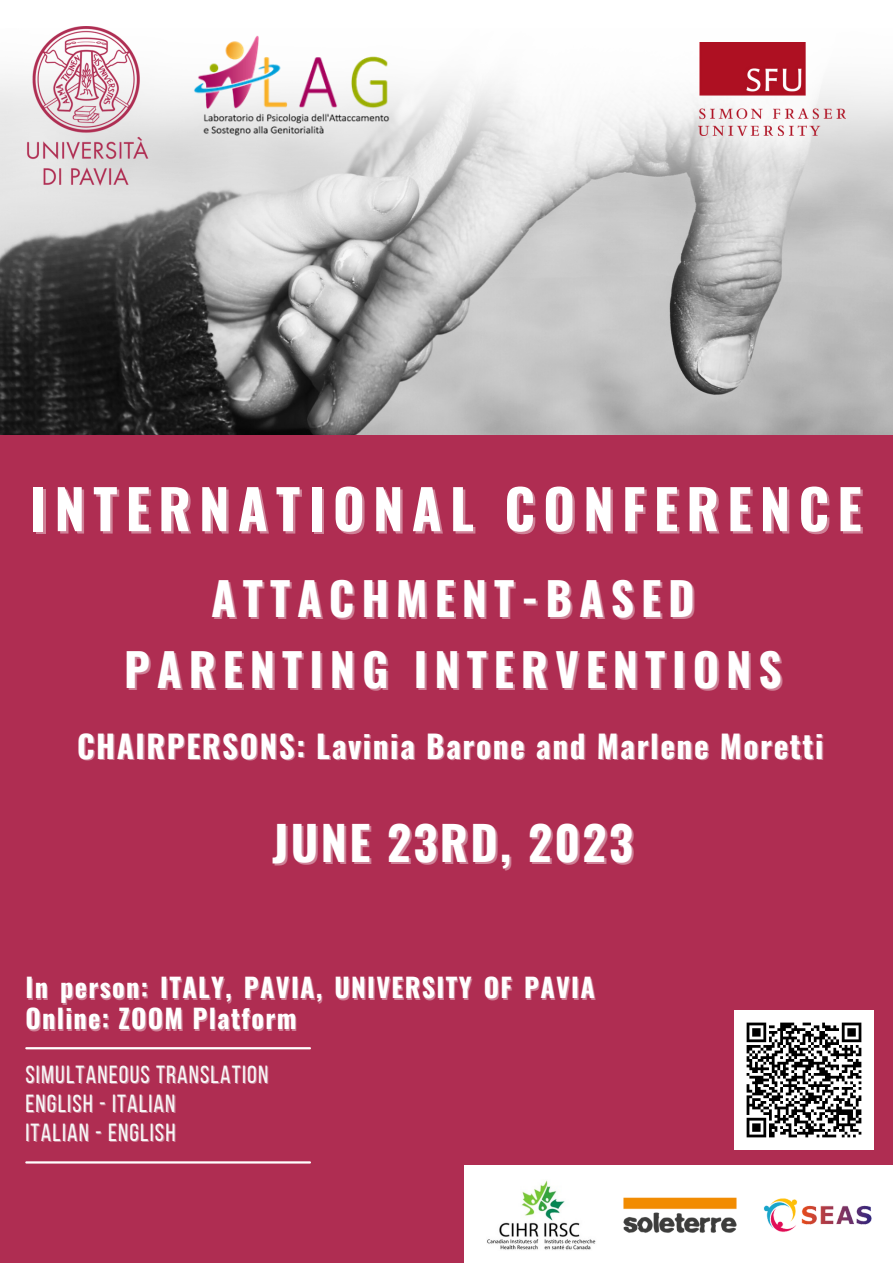
<style>
.page{position:relative;width:893px;height:1263px;background:#fff}
.page>*{position:absolute;margin:0;border:0;box-sizing:border-box;transform-origin:0 0}
.t1{font:700 54.38px "Oswald";letter-spacing:.15em;color:#fff}
.t2{font:700 46.88px "Oswald";letter-spacing:.05em;color:#fff}
.t3{font:700 45.38px/71.4px "Oswald";letter-spacing:.15em;color:#fff;text-align:center}
.t4{font:700 31.28px "Oswald";letter-spacing:.05em;color:#fff}
.t5{font:700 26.25px/30.9px "Oswald";letter-spacing:.05em;color:#fff}
.t6{font:24.67px/28.7px "Bebas Neue";letter-spacing:.05em;color:#f8f8f8}
</style>
<div class="page">
<div style="left:0;top:433px;width:893px;height:830px;background:#af2d52"></div>
<img style="left:0;top:363px;width:893px;height:72px">
<img style="left:0;top:79px;width:893px;height:284px">
<img style="left:1px;top:42px;width:891px;height:296px">
<img style="left:25px;top:26px;width:128px;height:165px">
<img style="left:194px;top:35px;width:196px;height:75px">
<img style="left:201px;top:72px;width:189px;height:66px">
<img style="left:698px;top:43px;width:148px;height:93px">
<hr style="left:26px;top:1047px;width:284px;height:2px;background:#fff">
<hr style="left:26px;top:1161px;width:284px;height:2px;background:#fff">
<div style="left:464px;top:1165px;width:429px;height:98px;background:#fff"></div>
<img style="left:763px;top:1198px;width:109px;height:34px">
<img style="left:623px;top:1197px;width:114px;height:36px">
<img style="left:487px;top:1180px;width:109px;height:70px">
<img style="left:734px;top:1011px;width:139px;height:138px">
<h1 class="t1" style="left:30px;top:466px;width:833px">INTERNATIONAL CONFERENCE</h1>
<h3 class="t3" style="left:124px;top:560px;width:659px">ATTACHMENT-BASED<br>PARENTING INTERVENTIONS</h3>
<p class="t4" style="left:77px;top:721px;width:748px">CHAIRPERSONS: Lavinia Barone and Marlene Moretti</p>
<h2 class="t2" style="left:272px;top:806px;width:362px">JUNE 23RD, 2023</h2>
<p class="t5" style="left:26px;top:971px;width:571px">In person: ITALY, PAVIA, UNIVERSITY OF PAVIA<br>Online: ZOOM Platform</p>
<p class="t6" style="left:26px;top:1063px;width:244px">SIMULTANEOUS TRANSLATION<br>ENGLISH - ITALIAN<br>ITALIAN - ENGLISH</p>
</div>
